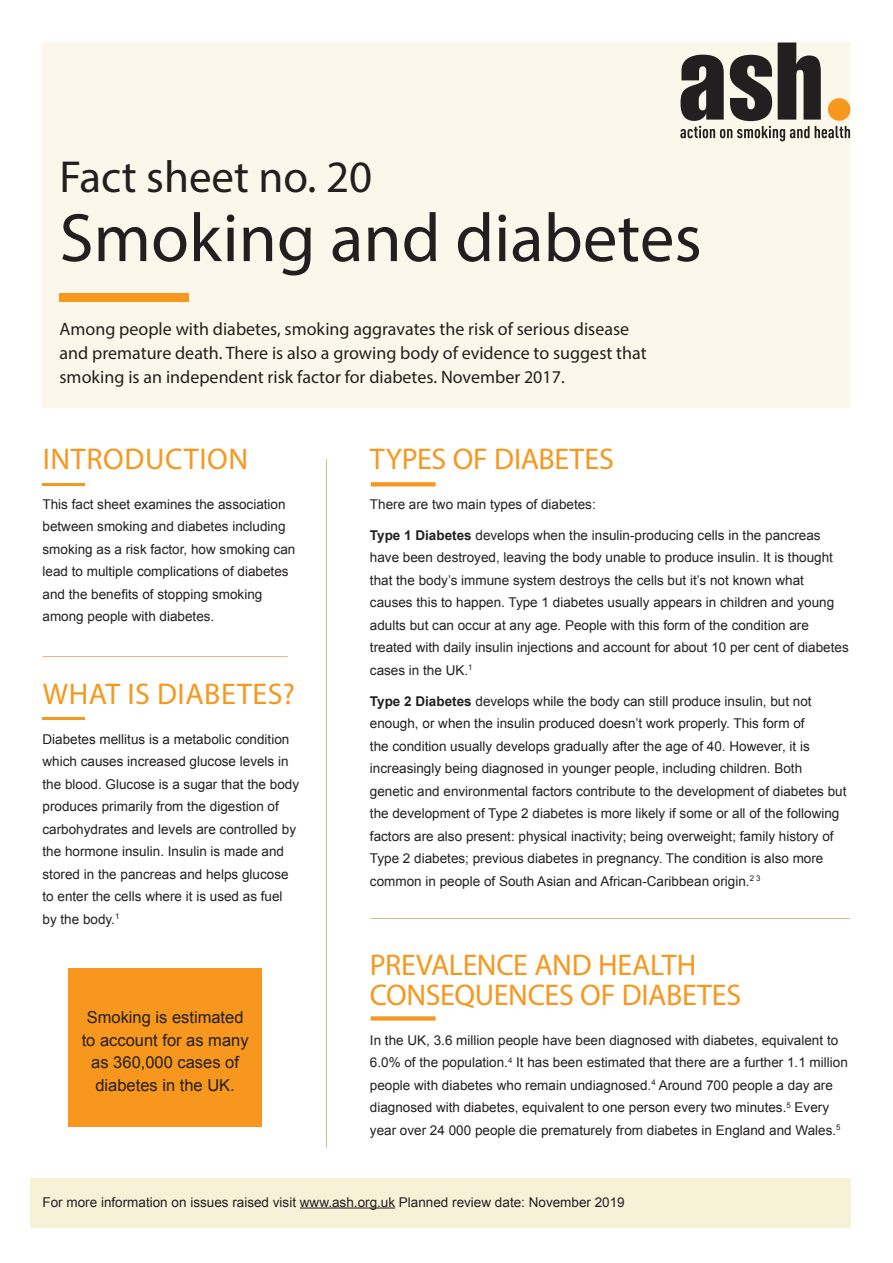
<style>
.page{position:relative;width:893px;height:1263px;background:#fff}
.page>*{position:absolute;margin:0;border:0;box-sizing:border-box;transform-origin:0 0}
.MAIN_TITLE{font:69px "Myriad Pro";color:#231f20}
.MAIN_TITLE-2{font:45px "Myriad Pro";color:#231f20}
.HEADLINE{font:30px/30px "Myriad Pro";letter-spacing:-.005em;color:#f7971d}
.HEADLINE_AT_A_GLANCE{font:30px "Myriad Pro";letter-spacing:.02em;color:#f7971d}
.MAIN_SUB_TITLE{font:18px/24px "Myriad Pro";color:#231f20}
.t1{font:16.5px/22.5px "Arial";color:#231f20;text-align:center}
.HEADLINE-2{font:13.5px/22.5px "Arial";color:#231f20}
.HEADLINE_AT_A_GLANCE-2{font:13.5px/22.5px "Arial";color:#231f20}
.s1{font-weight:700}
</style>
<div class="page">
<div style="left:43px;top:43px;width:807px;height:365px;background:#fbf8eb"></div>
<div style="left:60px;top:293px;width:129px;height:9px;background:#f7971d"></div>
<svg style="left:371px;top:482px;width:65px;height:4px"></svg>
<svg style="left:371px;top:1016px;width:65px;height:4px"></svg>
<hr style="left:43px;top:483px;width:42px;height:2px;background:#f7971d">
<div style="left:30px;top:1178px;width:820px;height:50px;background:#f7f1d7"></div>
<hr style="left:371px;top:918px;width:479px;height:1px;background:#d7b688">
<div style="left:68px;top:968px;width:194px;height:159px;background:#f7971d"></div>
<hr style="left:326px;top:459px;width:1px;height:688px;background:#d7b688">
<svg style="left:680px;top:43px;width:170px;height:98px"></svg>
<hr style="left:300px;top:1207px;width:95px;height:1px;background:#231f20">
<hr style="left:43px;top:656px;width:245px;height:1px;background:#d7b688">
<hr style="left:43px;top:718px;width:42px;height:2px;background:#f7971d">
<p class="MAIN_TITLE-2" style="left:60px;top:149px;width:314px">Fact sheet no. 20</p>
<p class="MAIN_TITLE" style="left:60px;top:195px;width:644px">Smoking and diabetes</p>
<p class="MAIN_SUB_TITLE" style="left:60px;top:317px;width:589px">Among people with diabetes, smoking aggravates the risk of serious disease and premature death. There is also a growing body of evidence to suggest that smoking is an independent risk factor for diabetes. November 2017.</p>
<p class="HEADLINE_AT_A_GLANCE" style="left:43px;top:440px;width:207px">INTRODUCTION</p>
<p class="HEADLINE_AT_A_GLANCE-2" style="left:43px;top:493px;width:254px">This fact sheet examines the association between smoking and diabetes including smoking as a risk factor, how smoking can lead to multiple complications of diabetes and the benefits of stopping smoking among people with diabetes.</p>
<p class="HEADLINE_AT_A_GLANCE" style="left:43px;top:676px;width:254px">WHAT IS DIABETES?</p>
<p class="HEADLINE_AT_A_GLANCE-2" style="left:43px;top:728px;width:258px">Diabetes mellitus is a metabolic condition which causes increased glucose levels in the blood. Glucose is a sugar that the body produces primarily from the digestion of carbohydrates and levels are controlled by the hormone insulin. Insulin is made and stored in the pancreas and helps glucose to enter the cells where it is used as fuel by the body.<sup>1</sup></p>
<p class="t1" style="left:82px;top:1006px;width:168px">Smoking is estimated to account for as many as 360,000 cases of diabetes in the UK.</p>
<p class="HEADLINE" style="left:370px;top:443px;width:245px">TYPES OF DIABETES</p>
<p class="HEADLINE-2" style="left:370px;top:493px;width:227px">There are two main types of diabetes:</p>
<p class="HEADLINE-2" style="left:370px;top:524px;width:480px"><span class="s1">Type 1 Diabetes</span> develops when the insulin-producing cells in the pancreas have been destroyed, leaving the body unable to produce insulin. It is thought that the body’s immune system destroys the cells but it’s not known what causes this to happen. Type 1 diabetes usually appears in children and young adults but can occur at any age. People with this form of the condition are treated with daily insulin injections and account for about 10 per cent of diabetes cases in the UK.<sup>1</sup></p>
<p class="HEADLINE-2" style="left:370px;top:690px;width:478px"><span class="s1">Type 2 Diabetes</span> develops while the body can still produce insulin, but not enough, or when the insulin produced doesn’t work properly. This form of<br>the condition usually develops gradually after the age of 40. However, it is increasingly being diagnosed in younger people, including children. Both genetic and environmental factors contribute to the development of diabetes but the development of Type 2 diabetes is more likely if some or all of the following factors are also present: physical inactivity; being overweight; family history of Type 2 diabetes; previous diabetes in pregnancy. The condition is also more common in people of South Asian and African-Caribbean origin.<sup>2</sup> <sup>3</sup></p>
<p class="HEADLINE" style="left:370px;top:949px;width:373px">PREVALENCE AND HEALTH<br>CONSEQUENCES OF DIABETES</p>
<p class="HEADLINE-2" style="left:370px;top:1029px;width:479px">In the UK, 3.6 million people have been diagnosed with diabetes, equivalent to 6.0% of the population.<sup>4</sup> It has been estimated that there are a further 1.1 million people with diabetes who remain undiagnosed.<sup>4</sup> Around 700 people a day are diagnosed with diabetes, equivalent to one person every two minutes.<sup>5</sup> Every year over 24 000 people die prematurely from diabetes in England and Wales.<sup>5</sup></p>
<p class="HEADLINE-2" style="left:43px;top:1191px;width:584px">For more information on issues raised visit www.ash.org.uk Planned review date: November 2019</p>
</div>
